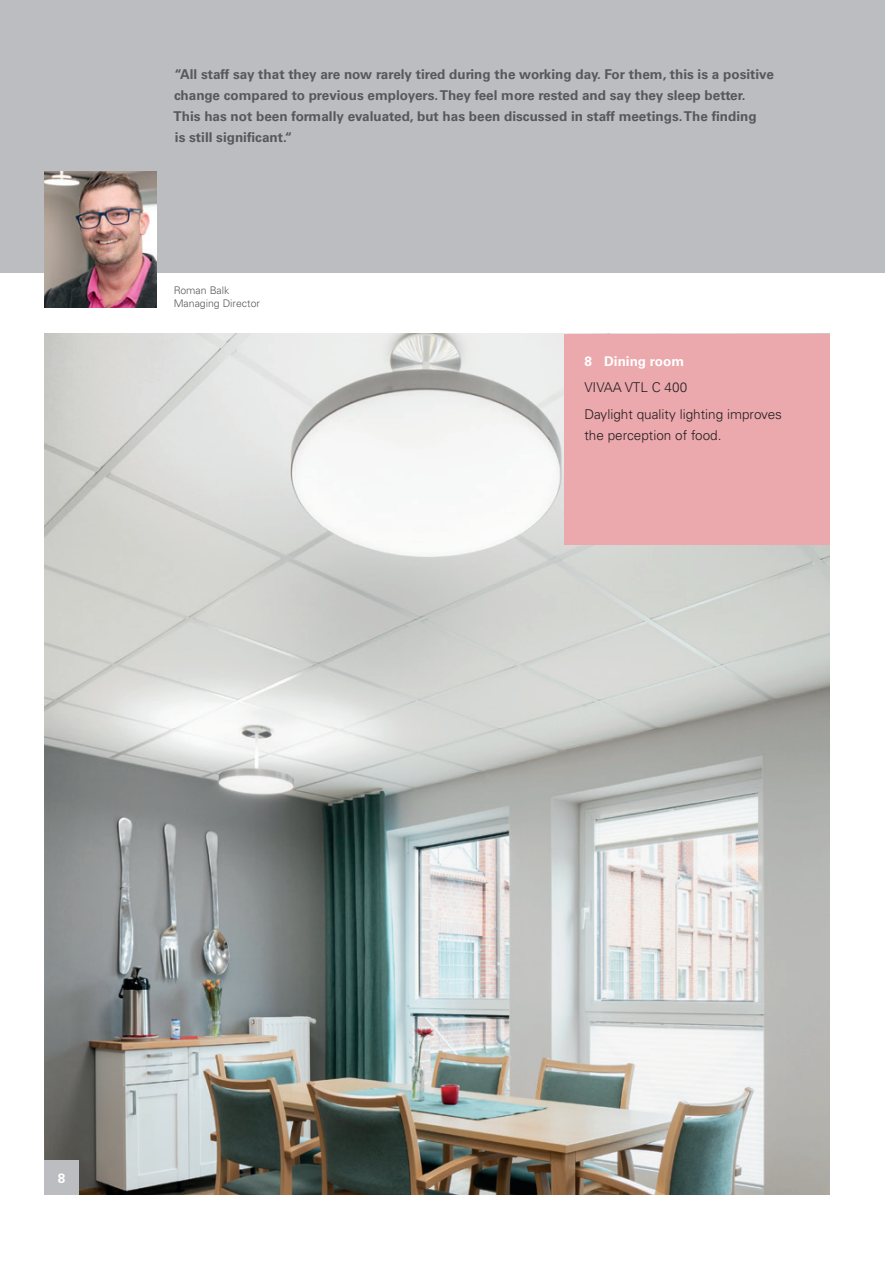
<style>
.page{position:relative;width:885px;height:1263px;background:#fff}
.page>*{position:absolute;margin:0;border:0;box-sizing:border-box;transform-origin:0 0}
.t1{font:700 13.5px/21.3px "Univers LT Std";color:#57585a}
.t2{font:300 13.5px/26.5px "Univers LT Std";color:#231f20}
.t3{font:700 13.5px "Univers LT Std";color:#fff}
.t4{font:300 10.5px/13.5px "Univers LT Std";color:#57585a}
</style>
<div class="page">
<img style="left:44px;top:334px;width:785px;height:861px">
<div style="left:563px;top:334px;width:266px;height:210px;background:#eba8ad"></div>
<div style="left:0;top:0;width:884px;height:272px;background:#bcbdc0"></div>
<img style="left:44px;top:171px;width:112px;height:136px">
<div style="left:44px;top:1161px;width:34px;height:34px;background:#bcbdc0"></div>
<p class="t1" style="left:173px;top:63px;width:601px">“All staff say that they are now rarely tired during the working day. For them, this is a positive change compared to previous employers. They feel more rested and say they sleep better.<br>This has not been formally evaluated, but has been discussed in staff meetings. The finding<br>is still significant.“</p>
<p class="t4" style="left:174px;top:283px;width:88px">Roman Balk<br>Managing Director</p>
<p class="t3" style="left:584px;top:353px;width:101px">8 Dining room</p>
<p class="t2" style="left:584px;top:374px;width:199px">VIVAA VTL C 400<br>Daylight quality lighting improves</p>
<p class="t2" style="left:584px;top:422px;width:139px">the perception of food.</p>
<p class="t3" style="left:58px;top:1170px;width:9px">8</p>
</div>
